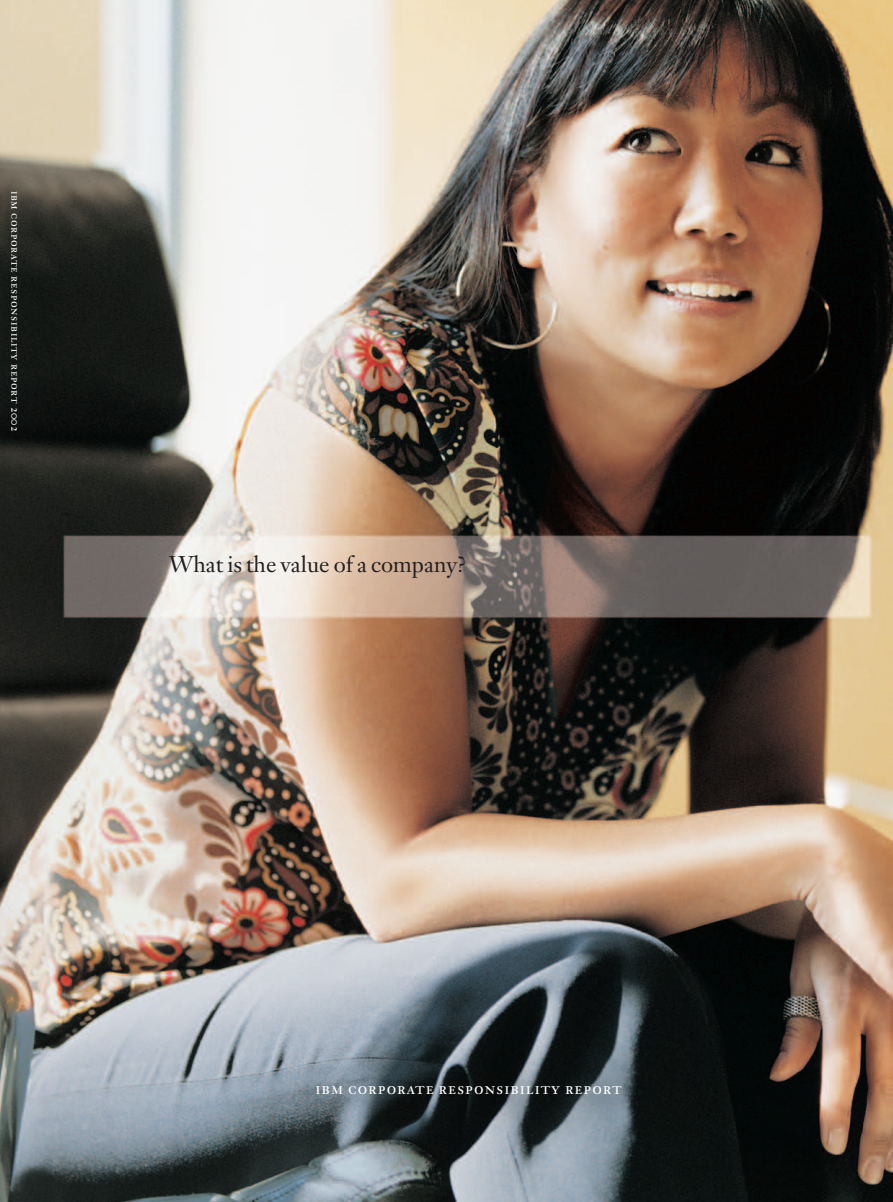
<style>
.page{position:relative;width:893px;height:1202px;background:#fff}
.page>*{position:absolute;margin:0;border:0;box-sizing:border-box;transform-origin:0 0}
.t1{font:22.5px "Janson Text";color:#231f20}
.t2{font:17.25px "Janson Text Roman SC";letter-spacing:.05em;color:#fff}
.t3{font:12px "Janson Text Roman SC";letter-spacing:.05em;color:#fff}
</style>
<div class="page">
<img style="left:0;top:0;width:893px;height:1202px">
<p class="t3" style="left:20px;top:190px;width:243px;rotate:90deg">ibm corporate responsibility report 2002</p>
<h1 class="t1" style="left:169px;top:555px;width:300px">What is the value of a company?</h1>
<h2 class="t2" style="left:316px;top:1080px;width:307px">ibm corporate responsibility report</h2>
</div>
